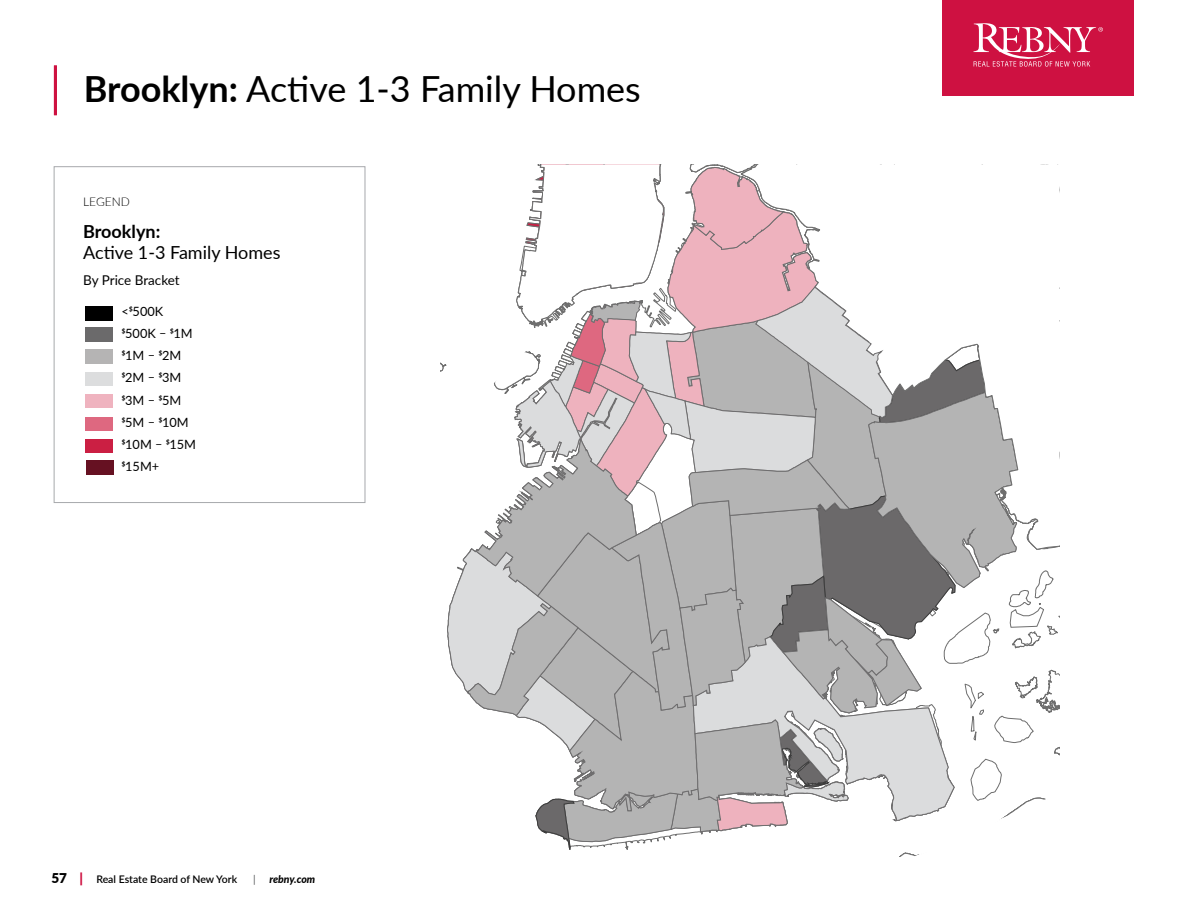
<style>
.page{position:relative;width:1188px;height:918px;background:#fff}
.page>*{position:absolute;margin:0;border:0;box-sizing:border-box;transform-origin:0 0}
.t1{font:36px "Lato";color:#000}
.t2{font:18px "Lato";color:#000}
.t3{font:700 18px "Lato";color:#000}
.t4{font:13.5px "Lato";letter-spacing:-.01em;color:#000}
.t5{font:12.75px "Lato";color:#000}
.t6{font:300 12px "Lato";color:#000}
.t7{font:600 10.5px "Lato";letter-spacing:-.005em;color:#000}
.t8{font:italic 800 10.5px "Lato";letter-spacing:-.005em;color:#000}
.t9{font:10.5px "Lato";color:#58595b}
.s1{font-weight:700}
.s2{font-weight:900;font-size:13.5px}
.s3{font-weight:900;font-size:13.5px;color:#ce1141}
</style>
<div class="page">
<div style="left:942px;top:0;width:191px;height:96px;background:#ce1141"></div>
<svg style="left:973px;top:23px;width:130px;height:44px"></svg>
<hr style="left:54px;top:66px;width:3px;height:49px;background:#ce1141">
<div style="left:54px;top:166px;width:311px;height:337px;border:1px solid #a7a9ac"></div>
<svg style="left:440px;top:164px;width:620px;height:693px"></svg>
<div style="left:86px;top:372px;width:27px;height:14px;background:#dcddde"></div>
<div style="left:86px;top:417px;width:27px;height:14px;background:#de6880"></div>
<div style="left:86px;top:395px;width:27px;height:13px;background:#efb3bf"></div>
<div style="left:86px;top:439px;width:27px;height:14px;background:#cb1f43"></div>
<div style="left:86px;top:350px;width:27px;height:14px;background:#b5b4b4"></div>
<div style="left:86px;top:328px;width:27px;height:14px;background:#6b6a6b"></div>
<div style="left:86px;top:306px;width:27px;height:14px;background:#000"></div>
<div style="left:86px;top:461px;width:27px;height:14px;background:#612"></div>
<h1 class="t1" style="left:84px;top:63px;width:559px"><span class="s1">Brooklyn:</span> Active 1-3 Family Homes</h1>
<p class="t6" style="left:83px;top:194px;width:48px">LEGEND</p>
<h2 class="t3" style="left:83px;top:218px;width:79px">Brooklyn:</h2>
<h2 class="t2" style="left:83px;top:240px;width:199px">Active 1-3 Family Homes</h2>
<p class="t4" style="left:83px;top:270px;width:98px">By Price Bracket</p>
<p class="t5" style="left:122px;top:303px;width:43px">&lt;$500K</p>
<p class="t5" style="left:122px;top:324px;width:73px">$500K – $1M</p>
<p class="t5" style="left:122px;top:346px;width:61px">$1M – $2M</p>
<p class="t5" style="left:122px;top:368px;width:61px">$2M – $3M</p>
<p class="t5" style="left:122px;top:391px;width:61px">$3M – $5M</p>
<p class="t5" style="left:122px;top:414px;width:69px">$5M – $10M</p>
<p class="t5" style="left:122px;top:435px;width:76px">$10M – $15M</p>
<p class="t5" style="left:122px;top:457px;width:39px">$15M+</p>
<p class="t7" style="left:51px;top:871px;width:187px"><span class="s2">57</span> <span class="s3">|</span> Real Estate Board of New York</p>
<p class="t9" style="left:253px;top:872px;width:4px">|</p>
<p class="t8" style="left:269px;top:871px;width:47px">rebny.com</p>
</div>
